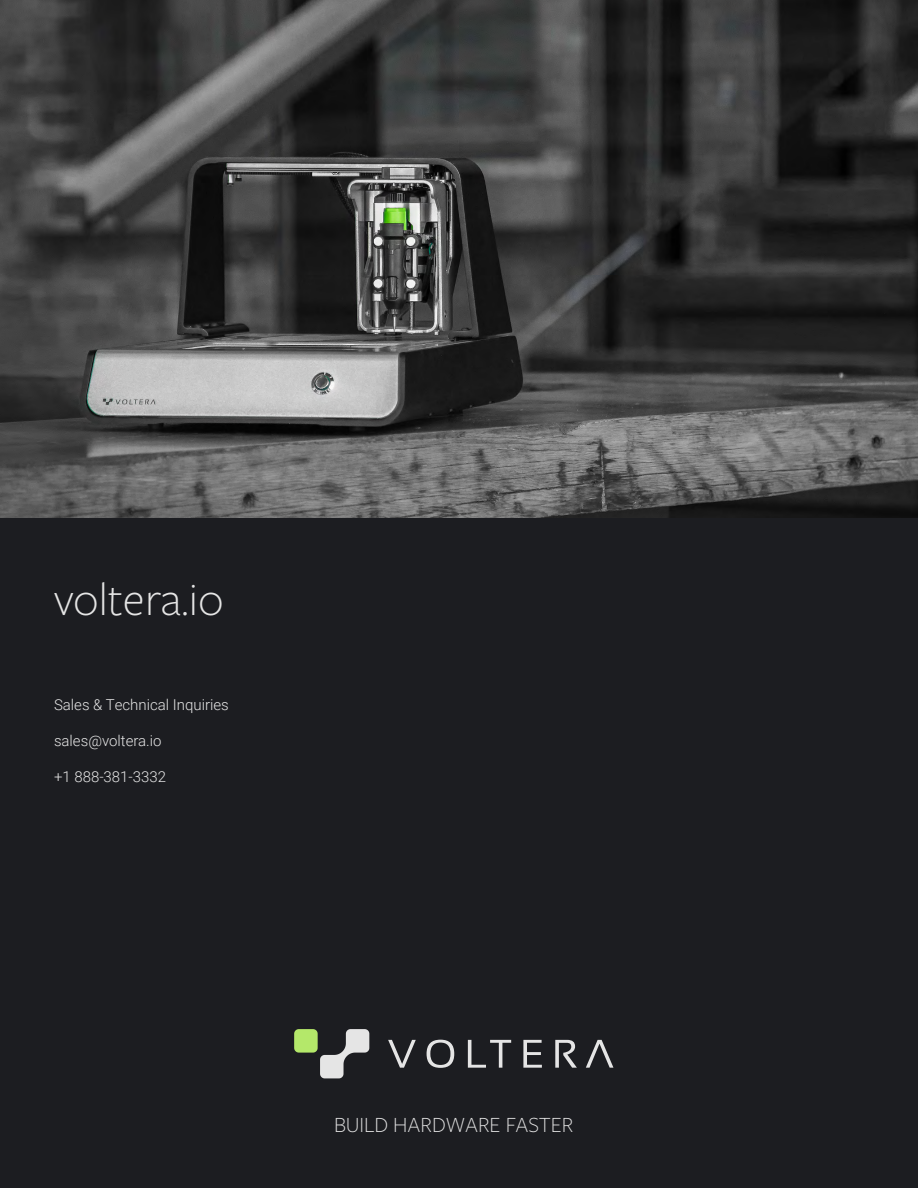
<style>
.page{position:relative;width:918px;height:1188px;background:#1c1d21}
.page>*{position:absolute;margin:0;border:0;box-sizing:border-box;transform-origin:0 0}
.t1{font:300 48px "Freight Sans Pro";color:#e5e5e5}
.t2{font:300 22.5px "Freight Sans Pro";color:#e5e5e5}
.t3{font:300 15px "Roboto";color:#e5e5e5}
</style>
<div class="page">
<img style="left:0;top:0;width:918px;height:518px">
<svg style="left:586px;top:1040px;width:27px;height:28px"></svg>
<svg style="left:555px;top:1040px;width:22px;height:28px"></svg>
<svg style="left:523px;top:1040px;width:19px;height:28px"></svg>
<svg style="left:468px;top:1040px;width:43px;height:28px"></svg>
<svg style="left:427px;top:1040px;width:27px;height:28px"></svg>
<svg style="left:388px;top:1040px;width:28px;height:28px"></svg>
<svg style="left:294px;top:1029px;width:75px;height:49px"></svg>
<h1 class="t1" style="left:54px;top:567px;width:171px">voltera.io</h1>
<p class="t3" style="left:54px;top:694px;width:176px">Sales &amp; Technical Inquiries</p>
<p class="t3" style="left:54px;top:730px;width:109px">sales@voltera.io</p>
<p class="t3" style="left:54px;top:766px;width:114px">+1 888-381-3332</p>
<h2 class="t2" style="left:334px;top:1110px;width:241px">BUILD HARDWARE FASTER</h2>
</div>
